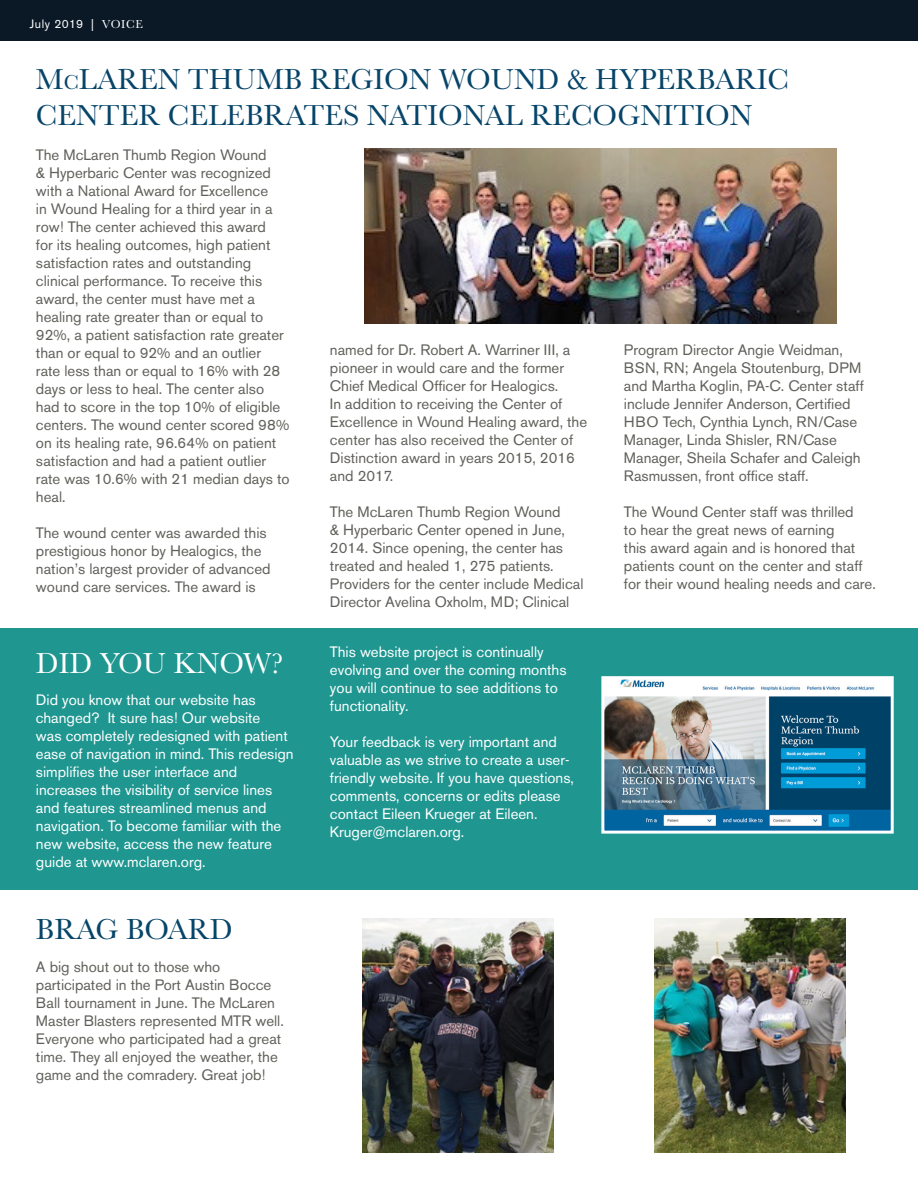
<style>
.page{position:relative;width:918px;height:1188px;background:#fff}
.page>*{position:absolute;margin:0;border:0;box-sizing:border-box;transform-origin:0 0}
.t1{font:30px/36px "Baskerville";color:#064469}
.t2{font:30px "Baskerville";color:#fff}
.t3{font:15px/18px "Akzidenz Grotesk BE";color:#61605b}
.t4{font:15px/18px "Akzidenz Grotesk BE";color:#fff}
.t5{font:12px "Akzidenz Grotesk BE";letter-spacing:.05em;color:#fff}
.s1{font-family:"Baskerville"}
.s2{font-size:21px}
</style>
<div class="page">
<div style="left:0;top:0;width:918px;height:40px;background:#0b1927"></div>
<div style="left:0;top:629px;width:918px;height:261px;background:#1f9690"></div>
<img style="left:605px;top:680px;width:285px;height:150px">
<div style="left:601px;top:676px;width:293px;height:158px;border:3px solid #fff"></div>
<img style="left:364px;top:148px;width:473px;height:176px">
<img style="left:362px;top:918px;width:192px;height:234px">
<img style="left:654px;top:918px;width:192px;height:234px">
<p class="t5" style="left:30px;top:17px;width:115px">July 2019 | <span class="s1">VOICE</span></p>
<p class="t1" style="left:36px;top:62px;width:755px">M<span class="s2">c</span>LAREN THUMB REGION WOUND &amp; HYPERBARIC<br>CENTER CELEBRATES NATIONAL RECOGNITION</p>
<p class="t3" style="left:36px;top:146px;width:255px">The McLaren Thumb Region Wound<br>&amp; Hyperbaric Center was recognized with a National Award for Excellence<br>in Wound Healing for a third year in a row! The center achieved this award<br>for its healing outcomes, high patient satisfaction rates and outstanding clinical performance. To receive this award, the center must have met a healing rate greater than or equal to 92%, a patient satisfaction rate greater than or equal to 92% and an outlier<br>rate less than or equal to 16% with 28 days or less to heal. The center also had to score in the top 10% of eligible centers. The wound center scored 98% on its healing rate, 96.64% on patient satisfaction and had a patient outlier rate was 10.6% with 21 median days to heal.</p>
<p class="t3" style="left:36px;top:524px;width:236px">The wound center was awarded this prestigious honor by Healogics, the nation’s largest provider of advanced wound care services. The award is</p>
<p class="t3" style="left:330px;top:340px;width:259px">named for Dr. Robert A. Warriner III, a pioneer in would care and the former Chief Medical Officer for Healogics.<br>In addition to receiving the Center of Excellence in Wound Healing award, the center has also received the Center of Distinction award in years 2015, 2016 and 2017.</p>
<p class="t3" style="left:330px;top:502px;width:255px">The McLaren Thumb Region Wound<br>&amp; Hyperbaric Center opened in June, 2014. Since opening, the center has treated and healed 1, 275 patients.<br>Providers for the center include Medical Director Avelina Oxholm, MD; Clinical</p>
<p class="t3" style="left:624px;top:340px;width:241px">Program Director Angie Weidman, BSN, RN; Angela Stoutenburg, DPM and Martha Koglin, PA-C. Center staff include Jennifer Anderson, Certified HBO Tech, Cynthia Lynch, RN/Case Manager, Linda Shisler, RN/Case Manager, Sheila Schafer and Caleigh Rasmussen, front office staff.</p>
<p class="t3" style="left:624px;top:502px;width:253px">The Wound Center staff was thrilled<br>to hear the great news of earning<br>this award again and is honored that patients count on the center and staff for their wound healing needs and care.</p>
<p class="t2" style="left:36px;top:644px;width:249px">DID YOU KNOW?</p>
<p class="t4" style="left:36px;top:690px;width:259px">Did you know that our website has changed? It sure has! Our website<br>was completely redesigned with patient ease of navigation in mind. This redesign simplifies the user interface and increases the visibility of service lines and features streamlined menus and navigation. To become familiar with the new website, access the new feature guide at www.mclaren.org.</p>
<p class="t1" style="left:36px;top:912px;width:198px">BRAG BOARD</p>
<p class="t3" style="left:36px;top:958px;width:249px">A big shout out to those who participated in the Port Austin Bocce Ball tournament in June. The McLaren Master Blasters represented MTR well.<br>Everyone who participated had a great time. They all enjoyed the weather, the game and the comradery. Great job!</p>
<p class="t4" style="left:330px;top:643px;width:238px">This website project is continually evolving and over the coming months you will continue to see additions to functionality.</p>
<p class="t4" style="left:330px;top:733px;width:246px">Your feedback is very important and valuable as we strive to create a user&shy;friendly website. If you have questions, comments, concerns or edits please contact Eileen Krueger at Eileen.<br>Kruger@mclaren.org.</p>
</div>
